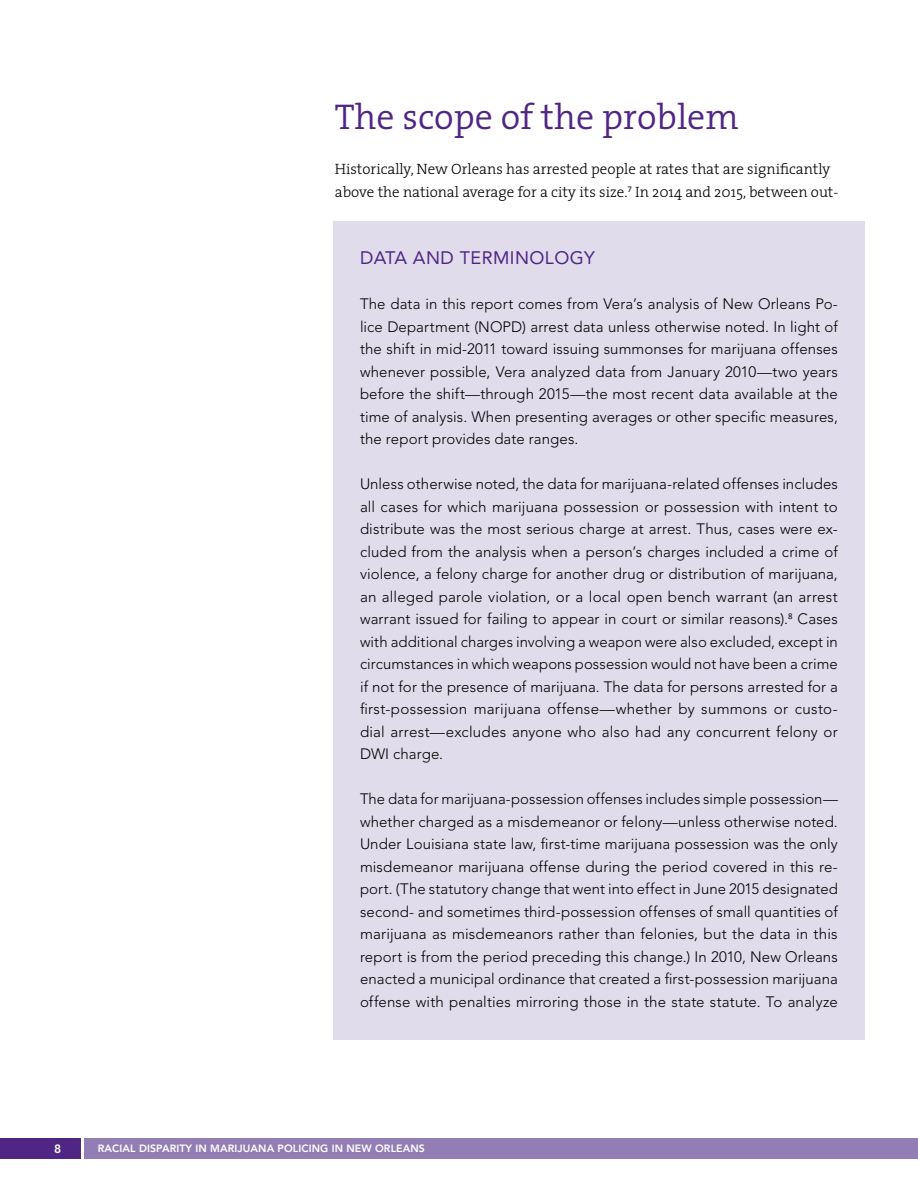
<style>
.page{position:relative;width:918px;height:1188px;background:#fff}
.page>*{position:absolute;margin:0;border:0;box-sizing:border-box;transform-origin:0 0}
.t1{font:300 36px "The Serif";color:#4f2683}
.t2{font:18px "Avenir LT Std";letter-spacing:.025em;color:#4f2683}
.t3{font:300 15px/22.5px "Avenir LT Std";letter-spacing:.01em;color:#000;text-align:justify}
.t4{font:300 15px/22.5px "The Serif";color:#000}
.t5{font:800 12px "Avenir LT Std";color:#fff}
.t6{font:800 10.5px "Avenir LT Std";letter-spacing:.01em;color:#fff}
</style>
<div class="page">
<div style="left:84px;top:1138px;width:834px;height:20px;background:#927eb4"></div>
<div style="left:0;top:1138px;width:81px;height:20px;background:#4f2683"></div>
<div style="left:333px;top:221px;width:532px;height:819px;background:#e1dcec"></div>
<h1 class="t1" style="left:335px;top:94px;width:405px">The scope of the problem</h1>
<p class="t4" style="left:335px;top:158px;width:505px">Historically, New Orleans has arrested people at rates that are significantly above the national average for a city its size.<sup>7</sup> In 2014 and 2015, between out-</p>
<p class="t2" style="left:360px;top:248px;width:237px">DATA AND TERMINOLOGY</p>
<p class="t3" style="left:360px;top:293px;width:479px">The data in this report comes from Vera’s analysis of New Orleans Po&shy;lice Department (NOPD) arrest data unless otherwise noted. In light of the shift in mid-2011 toward issuing summonses for marijuana offenses whenever possible, Vera analyzed data from January 2010—two years before the shift—through 2015—the most recent data available at the time of analysis. When presenting averages or other specific measures, the report provides date ranges.</p>
<p class="t3" style="left:360px;top:473px;width:479px">Unless otherwise noted, the data for marijuana-related offenses includes all cases for which marijuana possession or possession with intent to distribute was the most serious charge at arrest. Thus, cases were ex&shy;cluded from the analysis when a person’s charges included a crime of violence, a felony charge for another drug or distribution of marijuana, an alleged parole violation, or a local open bench warrant (an arrest warrant issued for failing to appear in court or similar reasons).<sup>8</sup> Cases with additional charges involving a weapon were also excluded, except in circumstances in which weapons possession would not have been a crime if not for the presence of marijuana. The data for persons arrested for a first-possession marijuana offense—whether by summons or custo&shy;dial arrest—excludes anyone who also had any concurrent felony or DWI charge.</p>
<p class="t3" style="left:360px;top:788px;width:479px">The data for marijuana-possession offenses includes simple possession— whether charged as a misdemeanor or felony—unless otherwise noted.<br>Under Louisiana state law, first-time marijuana possession was the only misdemeanor marijuana offense during the period covered in this re&shy;port. (The statutory change that went into effect in June 2015 designated second- and sometimes third-possession offenses of small quantities of marijuana as misdemeanors rather than felonies, but the data in this report is from the period preceding this change.) In 2010, New Orleans enacted a municipal ordinance that created a first-possession marijuana offense with penalties mirroring those in the state statute. To analyze</p>
<p class="t5" style="left:54px;top:1141px;width:9px">8</p>
<p class="t6" style="left:98px;top:1142px;width:329px">RACIAL DISPARITY IN MARIJUANA POLICING IN NEW ORLEANS</p>
</div>
